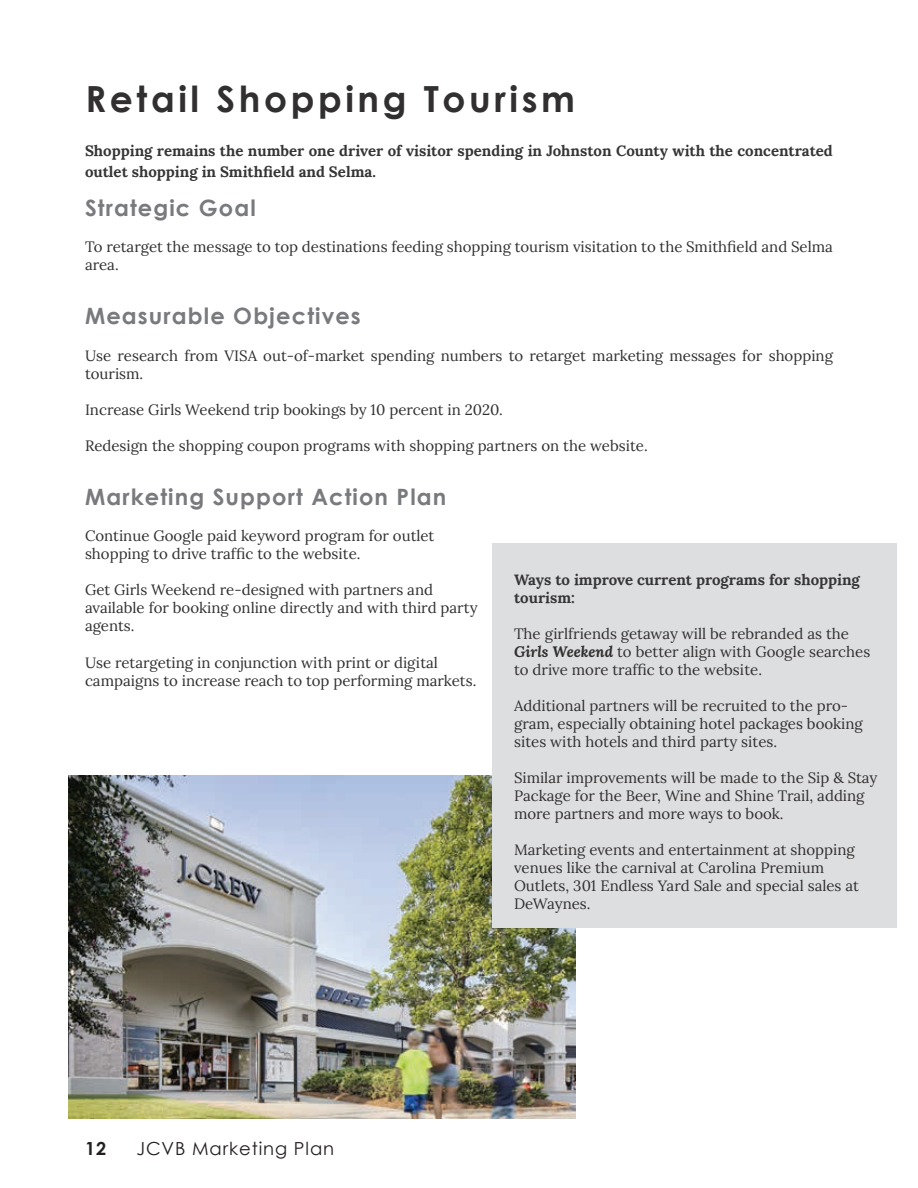
<style>
.page{position:relative;width:918px;height:1188px;background:#fff}
.page>*{position:absolute;margin:0;border:0;box-sizing:border-box;transform-origin:0 0}
.t1{font:700 36px "Century Gothic";letter-spacing:.1em;color:#312f30}
.t2{font:700 22.5px "Century Gothic";letter-spacing:.05em;color:#787a7d}
.t3{font:18px "Century Gothic";letter-spacing:.05em;color:#231f20}
.t4{font:700 18px "Century Gothic";color:#231f20}
.t5{font:15px/18px "Lora";color:#312f30}
.t6{font:700 15px/18px "Lora";color:#363536}
.s1{font-weight:700;font-style:italic}
</style>
<div class="page">
<img style="left:69px;top:776px;width:506px;height:342px">
<div style="left:492px;top:543px;width:405px;height:385px;background:#dddee0"></div>
<h1 class="t1" style="left:85px;top:72px;width:491px">Retail Shopping Tourism</h1>
<p class="t6" style="left:85px;top:138px;width:749px;line-height:21px">Shopping remains the number one driver of visitor spending in Johnston County with the concentrated outlet shopping in Smithfield and Selma.</p>
<h2 class="t2" style="left:85px;top:191px;width:172px">Strategic Goal</h2>
<p class="t5" style="left:85px;top:237px;width:749px">To retarget the message to top destinations feeding shopping tourism visitation to the Smithfield and Selma area.</p>
<h2 class="t2" style="left:85px;top:299px;width:277px">Measurable Objectives</h2>
<p class="t5" style="left:85px;top:345px;width:749px">Use research from VISA out-of-market spending numbers to retarget marketing messages for shopping tourism.</p>
<p class="t5" style="left:85px;top:399px;width:419px">Increase Girls Weekend trip bookings by 10 percent in 2020.</p>
<p class="t5" style="left:85px;top:435px;width:564px">Redesign the shopping coupon programs with shopping partners on the website.</p>
<h2 class="t2" style="left:85px;top:479px;width:363px">Marketing Support Action Plan</h2>
<p class="t5" style="left:85px;top:525px;width:351px">Continue Google paid keyword program for outlet shopping to drive traffic to the website.</p>
<p class="t5" style="left:85px;top:580px;width:394px">Get Girls Weekend re-designed with partners and available for booking online directly and with third party agents.</p>
<p class="t5" style="left:85px;top:653px;width:393px">Use retargeting in conjunction with print or digital campaigns to increase reach to top performing markets.</p>
<p class="t6" style="left:514px;top:569px;width:347px">Ways to improve current programs for shopping tourism:</p>
<p class="t5" style="left:514px;top:624px;width:358px">The girlfriends getaway will be rebranded as the<br><span class="s1">Girls Weekend</span> to better align with Google searches to drive more traffic to the website.</p>
<p class="t5" style="left:514px;top:696px;width:350px">Additional partners will be recruited to the pro&shy;gram, especially obtaining hotel packages booking sites with hotels and third party sites.</p>
<p class="t5" style="left:514px;top:768px;width:365px">Similar improvements will be made to the Sip &amp; Stay<br>Package for the Beer, Wine and Shine Trail, adding more partners and more ways to book.</p>
<p class="t5" style="left:514px;top:840px;width:346px">Marketing events and entertainment at shopping venues like the carnival at Carolina Premium Outlets, 301 Endless Yard Sale and special sales at DeWaynes.</p>
<p class="t4" style="left:85px;top:1134px;width:23px">12</p>
<p class="t3" style="left:136px;top:1135px;width:199px">JCVB Marketing Plan</p>
</div>
